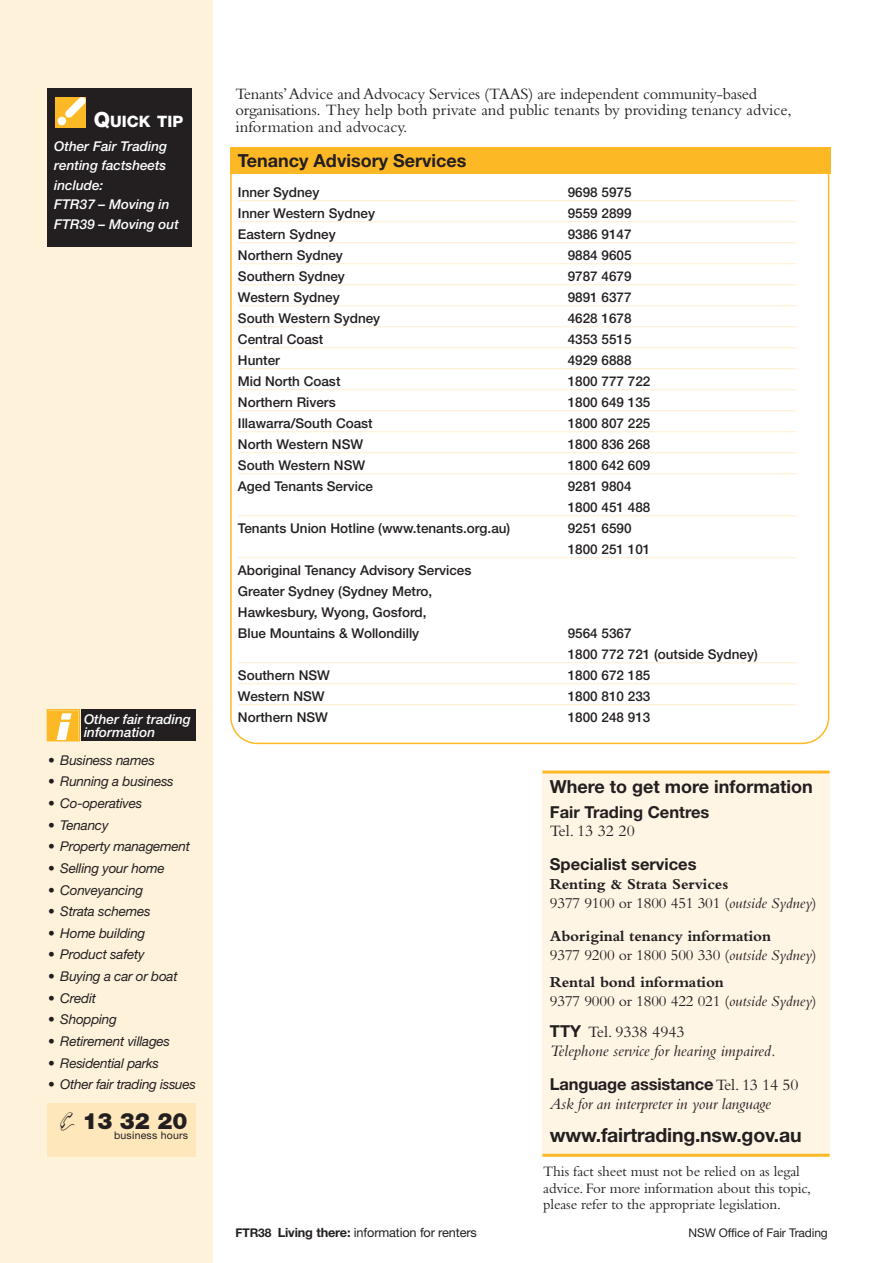
<style>
.page{position:relative;width:893px;height:1263px;background:#fff}
.page>*{position:absolute;margin:0;border:0;box-sizing:border-box;transform-origin:0 0}
.t1{font:900 22.5px "Helvetica Neue";color:#231f20}
.t2{font:700 19.5px "Helvetica Neue";letter-spacing:-.01em;color:#231f20}
.t3{font:700 18px "Helvetica Neue";color:#231f20}
.t4{font:16.5px/16.5px "Bembo";letter-spacing:-.015em;color:#231f20}
.t5{font:italic 16.5px/18.8px "Bembo";color:#231f20}
.t6{font:700 16.5px "Helvetica Neue";color:#231f20}
.t7{font:700 15.75px/18.8px "Bembo";letter-spacing:-.01em;color:#231f20}
.t8{font:15.75px/18.8px "Bembo";letter-spacing:-.01em;color:#231f20}
.t9{font:800 15.75px "Helvetica Neue";color:#fff}
.t10{font:15px/16.5px "Bembo";letter-spacing:-.01em;color:#231f20}
.t11{font:500 13.5px/21px "Helvetica Neue";color:#231f20}
.t12{font:italic 13.5px "Helvetica Neue";letter-spacing:-.015em;color:#231f20}
.t13{font:italic 500 13.5px/19.5px "Helvetica Neue";color:#fff}
.t14{font:12.75px "Helvetica Neue";letter-spacing:-.01em;color:#231f20}
.t15{font:12px "Helvetica Neue";letter-spacing:-.01em;color:#231f20}
.t16{font:10.5px "Helvetica Neue";letter-spacing:.02em;color:#231f20}
.s1{font-size:21px}
.s2{font-weight:400}
.s3{font-weight:400;font-style:italic}
.s4{font-weight:700}
.s5{font-style:italic}
.s6{font-family:"Helvetica Neue";font-weight:700;font-style:normal}
.s7{font-style:normal}
.s8{font-family:"Bembo";font-weight:400}
.s9{font-weight:700;font-size:12px}
</style>
<div class="page">
<svg style="left:230px;top:173px;width:599px;height:571px"></svg>
<div style="left:230px;top:147px;width:600px;height:26px;background:#fdb826"></div>
<div style="left:0;top:0;width:213px;height:1263px;background:#fff2db"></div>
<div style="left:542px;top:772px;width:287px;height:383px;background:#fff5e5"></div>
<hr style="left:542px;top:1154px;width:287px;height:3px;background:#fdb826">
<svg style="left:49px;top:711px;width:29px;height:28px"></svg>
<div style="left:47px;top:709px;width:33px;height:32px;border:1px solid #fdb826"></div>
<div style="left:81px;top:710px;width:115px;height:31px;background:#231f20"></div>
<hr style="left:542px;top:771px;width:287px;height:3px;background:#fdb826">
<div style="left:47px;top:1103px;width:149px;height:54px;background:#ffe7bc"></div>
<div style="left:47px;top:88px;width:144px;height:159px;background:#231f20"></div>
<div style="left:56px;top:97px;width:30px;height:30px;background:#fdb826"></div>
<svg style="left:57px;top:97px;width:29px;height:29px"></svg>
<hr style="left:238px;top:201px;width:558px;height:1px;background:#ffeed1">
<hr style="left:238px;top:222px;width:558px;height:1px;background:#ffeed1">
<hr style="left:238px;top:243px;width:558px;height:1px;background:#ffeed1">
<hr style="left:238px;top:264px;width:558px;height:1px;background:#ffeed1">
<hr style="left:238px;top:285px;width:558px;height:1px;background:#ffeed1">
<hr style="left:238px;top:306px;width:558px;height:1px;background:#ffeed1">
<hr style="left:238px;top:327px;width:558px;height:1px;background:#ffeed1">
<hr style="left:238px;top:348px;width:558px;height:1px;background:#ffeed1">
<hr style="left:238px;top:369px;width:558px;height:1px;background:#ffeed1">
<hr style="left:238px;top:390px;width:558px;height:1px;background:#ffeed1">
<hr style="left:238px;top:411px;width:558px;height:1px;background:#ffeed1">
<hr style="left:238px;top:432px;width:558px;height:1px;background:#ffeed1">
<hr style="left:238px;top:453px;width:558px;height:1px;background:#ffeed1">
<hr style="left:238px;top:474px;width:558px;height:1px;background:#ffeed1">
<hr style="left:238px;top:516px;width:558px;height:1px;background:#ffeed1">
<hr style="left:238px;top:558px;width:558px;height:1px;background:#ffeed1">
<hr style="left:238px;top:663px;width:558px;height:1px;background:#ffeed1">
<hr style="left:238px;top:684px;width:558px;height:1px;background:#ffeed1">
<hr style="left:238px;top:705px;width:558px;height:1px;background:#ffeed1">
<p class="t9" style="left:94px;top:116px;width:91px"><span class="s1">Q</span>UICK TIP</p>
<p class="t13" style="left:54px;top:138px;width:126px">Other Fair Trading renting factsheets include:<br>FTR37 – Moving in<br>FTR39 – Moving out</p>
<p class="t13" style="left:84px;top:713px;width:108px;line-height:13.5px">Other fair trading information</p>
<p class="t12" style="left:48px;top:755px;width:108px">• Business names</p>
<p class="t12" style="left:48px;top:777px;width:127px">• Running a business</p>
<p class="t12" style="left:48px;top:798px;width:96px">• Co-operatives</p>
<p class="t12" style="left:48px;top:820px;width:62px">• Tenancy</p>
<p class="t12" style="left:48px;top:842px;width:143px">• Property management</p>
<p class="t12" style="left:48px;top:863px;width:118px">• Selling your home</p>
<p class="t12" style="left:48px;top:885px;width:96px">• Conveyancing</p>
<p class="t12" style="left:48px;top:907px;width:104px">• Strata schemes</p>
<p class="t12" style="left:48px;top:928px;width:99px">• Home building</p>
<p class="t12" style="left:48px;top:950px;width:98px">• Product safety</p>
<p class="t12" style="left:48px;top:971px;width:131px">• Buying a car or boat</p>
<p class="t12" style="left:48px;top:993px;width:49px">• Credit</p>
<p class="t12" style="left:48px;top:1015px;width:70px">• Shopping</p>
<p class="t12" style="left:48px;top:1036px;width:123px">• Retirement villages</p>
<p class="t12" style="left:48px;top:1058px;width:112px">• Residential parks</p>
<p class="t12" style="left:48px;top:1080px;width:149px">• Other fair trading issues</p>
<h1 class="t1" style="left:57px;top:1113px;width:132px">✆ 13 32 20</h1>
<p class="t16" style="left:114px;top:1131px;width:76px">business hours</p>
<p class="t4" style="left:235px;top:87px;width:557px">Tenants’Advice and Advocacy Services (TAAS) are independent community-based organisations. They help both private and public tenants by providing tenancy advice, information and advocacy.</p>
<h3 class="t3" style="left:238px;top:154px;width:230px">Tenancy Advisory Services</h3>
<p class="t11" style="left:238px;top:182px;width:83px">Inner Sydney</p>
<p class="t11" style="left:567px;top:182px;width:65px">9698 5975</p>
<p class="t11" style="left:238px;top:203px;width:139px">Inner Western Sydney</p>
<p class="t11" style="left:567px;top:203px;width:65px">9559 2899</p>
<p class="t11" style="left:238px;top:224px;width:99px">Eastern Sydney</p>
<p class="t11" style="left:567px;top:224px;width:65px">9386 9147</p>
<p class="t11" style="left:238px;top:245px;width:106px">Northern Sydney</p>
<p class="t11" style="left:567px;top:245px;width:65px">9884 9605</p>
<p class="t11" style="left:238px;top:266px;width:108px">Southern Sydney</p>
<p class="t11" style="left:567px;top:266px;width:65px">9787 4679</p>
<p class="t11" style="left:238px;top:287px;width:103px">Western Sydney</p>
<p class="t11" style="left:567px;top:287px;width:65px">9891 6377</p>
<p class="t11" style="left:238px;top:308px;width:144px">South Western Sydney</p>
<p class="t11" style="left:567px;top:308px;width:65px">4628 1678</p>
<p class="t11" style="left:238px;top:329px;width:87px">Central Coast</p>
<p class="t11" style="left:567px;top:329px;width:65px">4353 5515</p>
<p class="t11" style="left:238px;top:350px;width:43px">Hunter</p>
<p class="t11" style="left:567px;top:350px;width:65px">4929 6888</p>
<p class="t11" style="left:238px;top:371px;width:104px">Mid North Coast</p>
<p class="t11" style="left:567px;top:371px;width:84px">1800 777 722</p>
<p class="t11" style="left:238px;top:392px;width:99px">Northern Rivers</p>
<p class="t11" style="left:567px;top:392px;width:84px">1800 649 135</p>
<p class="t11" style="left:238px;top:413px;width:136px">Illawarra/South Coast</p>
<p class="t11" style="left:567px;top:413px;width:84px">1800 807 225</p>
<p class="t11" style="left:238px;top:434px;width:127px">North Western NSW</p>
<p class="t11" style="left:567px;top:434px;width:84px">1800 836 268</p>
<p class="t11" style="left:238px;top:455px;width:129px">South Western NSW</p>
<p class="t11" style="left:567px;top:455px;width:84px">1800 642 609</p>
<p class="t11" style="left:238px;top:476px;width:137px">Aged Tenants Service</p>
<p class="t11" style="left:567px;top:476px;width:84px">9281 9804<br>1800 451 488</p>
<p class="t11" style="left:238px;top:518px;width:274px">Tenants Union Hotline (www.tenants.org.au)</p>
<p class="t11" style="left:567px;top:518px;width:84px">9251 6590<br>1800 251 101</p>
<p class="t11" style="left:238px;top:560px;width:235px">Aboriginal Tenancy Advisory Services<br>Greater Sydney (Sydney Metro,<br>Hawkesbury, Wyong, Gosford,<br>Blue Mountains &amp; Wollondilly</p>
<p class="t11" style="left:567px;top:623px;width:192px">9564 5367<br>1800 772 721 (outside Sydney)</p>
<p class="t11" style="left:238px;top:665px;width:93px">Southern NSW</p>
<p class="t11" style="left:567px;top:665px;width:84px">1800 672 185</p>
<p class="t11" style="left:238px;top:686px;width:88px">Western NSW</p>
<p class="t11" style="left:567px;top:686px;width:84px">1800 810 233</p>
<p class="t11" style="left:238px;top:707px;width:91px">Northern NSW</p>
<p class="t11" style="left:567px;top:707px;width:84px">1800 248 913</p>
<h3 class="t3" style="left:550px;top:780px;width:264px">Where to get more information</h3>
<p class="t6" style="left:550px;top:806px;width:161px">Fair Trading Centres</p>
<p class="t4" style="left:550px;top:825px;width:86px">Tel. 13 32 20</p>
<p class="t6" style="left:550px;top:858px;width:148px">Specialist services</p>
<p class="t7" style="left:550px;top:876px;width:268px">Renting &amp; Strata Services<br><span class="s2">9377 9100 or 1800 451 301 (</span><span class="s3">outside Sydney</span><span class="s2">)</span></p>
<p class="t7" style="left:550px;top:928px;width:268px">Aboriginal tenancy information<br><span class="s2">9377 9200 or 1800 500 330 (</span><span class="s3">outside Sydney</span><span class="s2">)</span></p>
<p class="t8" style="left:550px;top:974px;width:268px"><span class="s4">Rental bond information<br></span>9377 9000 or 1800 422 021 (<span class="s5">outside Sydney</span>)</p>
<p class="t5" style="left:550px;top:1024px;width:227px"><span class="s6">TTY</span> <span class="s7">Tel. 9338 4943<br></span>Telephone service for hearing impaired.</p>
<p class="t6" style="left:550px;top:1078px;width:250px">Language assistance<span class="s8">Tel. 13 14 50</span></p>
<p class="t5" style="left:550px;top:1096px;width:222px">Ask for an interpreter in your language</p>
<h2 class="t2" style="left:550px;top:1128px;width:253px">www.fairtrading.nsw.gov.au</h2>
<p class="t10" style="left:543px;top:1165px;width:269px">This fact sheet must not be relied on as legal advice. For more information about this topic, please refer to the appropriate legislation.</p>
<p class="t14" style="left:235px;top:1228px;width:243px"><span class="s9">FTR38</span> <span class="s4">Living there:</span> information for renters</p>
<p class="t15" style="left:688px;top:1229px;width:141px">NSW Office of Fair Trading</p>
</div>
